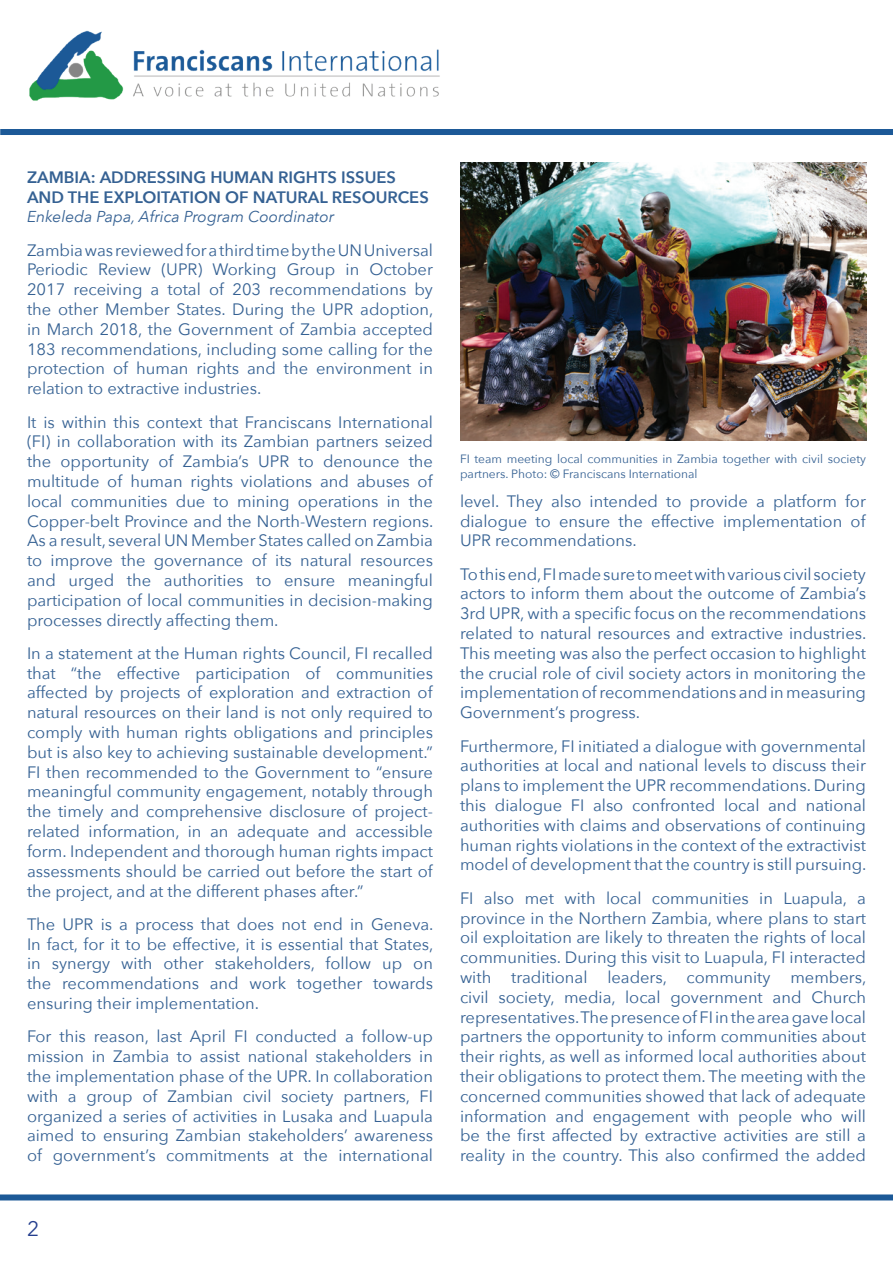
<style>
.page{position:relative;width:893px;height:1263px;background:#fff}
.page>*{position:absolute;margin:0;border:0;box-sizing:border-box;transform-origin:0 0}
.t1{font:21px "Avenir Next";color:#253f8e}
.t2{font:16.5px/19.8px "Avenir Next";color:#356193;text-align:justify}
.t3{font:600 16.5px/19.8px "Avenir Next";color:#356193}
.t4{font:italic 15.75px "Avenir Next";color:#356193}
.t5{font:12px/14.4px "Avenir Next";color:#356193}
</style>
<div class="page">
<img style="left:29px;top:30px;width:411px;height:71px">
<div style="left:0;top:129px;width:893px;height:6px;background:#1c5997"></div>
<div style="left:0;top:1194px;width:893px;height:6px;background:#1c5997"></div>
<img style="left:460px;top:162px;width:406px;height:278px">
<p class="t3" style="left:27px;top:167px;width:403px">ZAMBIA: ADDRESSING HUMAN RIGHTS ISSUES<br>AND THE EXPLOITATION OF NATURAL RESOURCES</p>
<p class="t4" style="left:27px;top:203px;width:309px">Enkeleda Papa, Africa Program Coordinator</p>
<p class="t2" style="left:27px;top:239px;width:408px">Zambia was reviewed for a third time by the UN Universal Periodic Review (UPR) Working Group in October 2017 receiving a total of 203 recommendations by the other Member States. During the UPR adoption, in March 2018, the Government of Zambia accepted 183 recommendations, including some calling for the protection of human rights and the environment in relation to extractive industries.</p>
<p class="t2" style="left:27px;top:411px;width:408px">It is within this context that Franciscans International (FI) in collaboration with its Zambian partners seized the opportunity of Zambia’s UPR to denounce the multitude of human rights violations and abuses of local communities due to mining operations in the Copper-belt Province and the North-Western regions.<br>As a result, several UN Member States called on Zambia to improve the governance of its natural resources and urged the authorities to ensure meaningful participation of local communities in decision-making processes directly affecting them.</p>
<p class="t2" style="left:27px;top:642px;width:407px">In a statement at the Human rights Council, FI recalled that “the effective participation of communities affected by projects of exploration and extraction of natural resources on their land is not only required to comply with human rights obligations and principles but is also key to achieving sustainable development.” FI then recommended to the Government to “ensure meaningful community engagement, notably through the timely and comprehensive disclosure of project&shy;related information, in an adequate and accessible form. Independent and thorough human rights impact assessments should be carried out before the start of the project, and at the different phases after.”</p>
<p class="t2" style="left:27px;top:913px;width:408px">The UPR is a process that does not end in Geneva.<br>In fact, for it to be effective, it is essential that States, in synergy with other stakeholders, follow up on the recommendations and work together towards ensuring their implementation.</p>
<p class="t2" style="left:27px;top:1026px;width:407px">For this reason, last April FI conducted a follow-up mission in Zambia to assist national stakeholders in the implementation phase of the UPR. In collaboration with a group of Zambian civil society partners, FI organized a series of activities in Lusaka and Luapula aimed to ensuring Zambian stakeholders’ awareness of government’s commitments at the international</p>
<p class="t1" style="left:27px;top:1211px;width:14px">2</p>
<p class="t5" style="left:460px;top:451px;width:407px">FI team meeting local communities in Zambia together with civil society partners. Photo: © Franciscans International</p>
<p class="t2" style="left:460px;top:490px;width:407px">level. They also intended to provide a platform for dialogue to ensure the effective implementation of UPR recommendations.</p>
<p class="t2" style="left:460px;top:563px;width:408px">To this end, FI made sure to meet with various civil society actors to inform them about the outcome of Zambia’s 3rd UPR, with a specific focus on the recommendations related to natural resources and extractive industries.<br>This meeting was also the perfect occasion to highlight the crucial role of civil society actors in monitoring the implementation of recommendations and in measuring Government’s progress.</p>
<p class="t2" style="left:460px;top:735px;width:408px">Furthermore, FI initiated a dialogue with governmental authorities at local and national levels to discuss their plans to implement the UPR recommendations. During this dialogue FI also confronted local and national authorities with claims and observations of continuing human rights violations in the context of the extractivist model of development that the country is still pursuing.</p>
<p class="t2" style="left:460px;top:887px;width:408px">FI also met with local communities in Luapula, a province in the Northern Zambia, where plans to start oil exploitation are likely to threaten the rights of local communities. During this visit to Luapula, FI interacted with traditional leaders, community members, civil society, media, local government and Church representatives. The presence of FI in the area gave local partners the opportunity to inform communities about their rights, as well as informed local authorities about their obligations to protect them. The meeting with the concerned communities showed that lack of adequate information and engagement with people who will be the first affected by extractive activities are still a reality in the country. This also confirmed the added</p>
</div>
